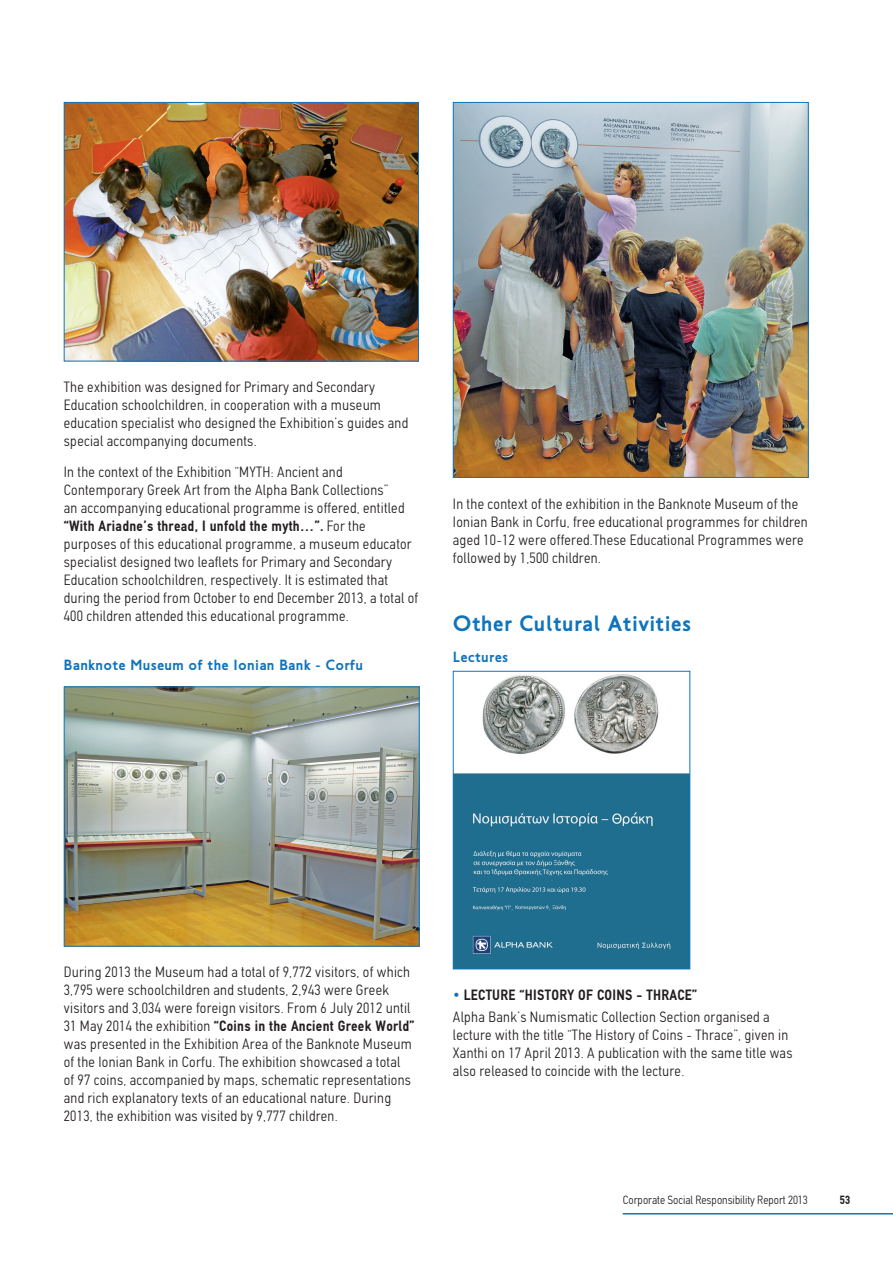
<style>
.page{position:relative;width:893px;height:1263px;background:#fff}
.page>*{position:absolute;margin:0;border:0;box-sizing:border-box;transform-origin:0 0}
.t1{font:700 22.5px "PF Transport";letter-spacing:.02em;color:#1074bc}
.t2{font:300 condensed 15px/18px "PF Din Text";letter-spacing:.02em;color:#231f20}
.t3{font:700 15px "PF Din Text Condensed";letter-spacing:.02em;color:#231f20}
.t4{font:700 15px "PF Transport";letter-spacing:.02em;color:#1074bc}
.t5{font:300 condensed 12px "PF Din Text";color:#231f20}
.t6{font:700 12px "PF Din Text Condensed";color:#231f20}
.s1{font-family:"PF Din Text";font-weight:300;font-stretch:condensed}
.s2{font-family:"PF Din Text";font-weight:300;font-stretch:condensed;color:#1074bc}
</style>
<div class="page">
<img style="left:66px;top:104px;width:351px;height:255px">
<div style="left:64px;top:102px;width:355px;height:259px;border:1px solid #1074bc"></div>
<img style="left:66px;top:688px;width:352px;height:256px">
<div style="left:64px;top:686px;width:356px;height:260px;border:1px solid #1074bc"></div>
<img style="left:455px;top:104px;width:352px;height:372px">
<div style="left:453px;top:102px;width:356px;height:376px;border:1px solid #1074bc"></div>
<img style="left:455px;top:674px;width:233px;height:293px">
<div style="left:453px;top:671px;width:237px;height:298px;border:1px solid #1074bc"></div>
<hr style="left:623px;top:1213px;width:270px;height:1px;background:#1074bc">
<p class="t2" style="left:64px;top:378px;width:346px">The exhibition was designed for Primary and Secondary Education schoolchildren, in cooperation with a museum education specialist who designed the Exhibition’s guides and special accompanying documents.</p>
<p class="t2" style="left:64px;top:463px;width:342px">In the context of the Exhibition “MYTH: Ancient and<br>Contemporary Greek Art from the Alpha Bank Collections” an accompanying educational programme is offered, entitled</p>
<p class="t3" style="left:64px;top:517px;width:303px">“With Ariadne’s thread, I unfold the myth…”. <span class="s1">For the</span></p>
<p class="t2" style="left:64px;top:535px;width:356px">purposes of this educational programme, a museum educator specialist designed two leaflets for Primary and Secondary Education schoolchildren, respectively. It is estimated that during the period from October to end December 2013, a total of 400 children attended this educational programme.</p>
<p class="t4" style="left:64px;top:656px;width:301px">Banknote Museum of the Ionian Bank - Corfu</p>
<p class="t2" style="left:453px;top:494px;width:356px">In the context of the exhibition in the Banknote Museum of the Ionian Bank in Corfu, free educational programmes for children aged 10-12 were offered.These Educational Programmes were followed by 1,500 children.</p>
<h1 class="t1" style="left:453px;top:610px;width:240px">Other Cultural Ativities</h1>
<p class="t4" style="left:453px;top:648px;width:57px">Lectures</p>
<p class="t2" style="left:64px;top:963px;width:348px">During 2013 the Museum had a total of 9,772 visitors, of which<br>3,795 were schoolchildren and students, 2,943 were Greek visitors and 3,034 were foreign visitors. From 6 July 2012 until</p>
<p class="t3" style="left:64px;top:1017px;width:352px"><span class="s1">31 May 2014 the exhibition</span> “Coins in the Ancient Greek World”</p>
<p class="t2" style="left:64px;top:1035px;width:350px">was presented in the Exhibition Area of the Banknote Museum of the Ionian Bank in Corfu. The exhibition showcased a total of 97 coins, accompanied by maps, schematic representations and rich explanatory texts of an educational nature. During 2013, the exhibition was visited by 9,777 children.</p>
<p class="t3" style="left:453px;top:986px;width:246px"><span class="s2">•</span> LECTURE “HISTORY OF COINS - THRACE”</p>
<p class="t2" style="left:453px;top:1008px;width:341px">Alpha Bank’s Numismatic Collection Section organised a lecture with the title “The History of Coins - Thrace”, given in Xanthi on 17 April 2013. A publication with the same title was also released to coincide with the lecture.</p>
<p class="t5" style="left:623px;top:1193px;width:187px">Corporate Social Responsibility Report 2013</p>
<p class="t6" style="left:840px;top:1193px;width:12px">53</p>
</div>
